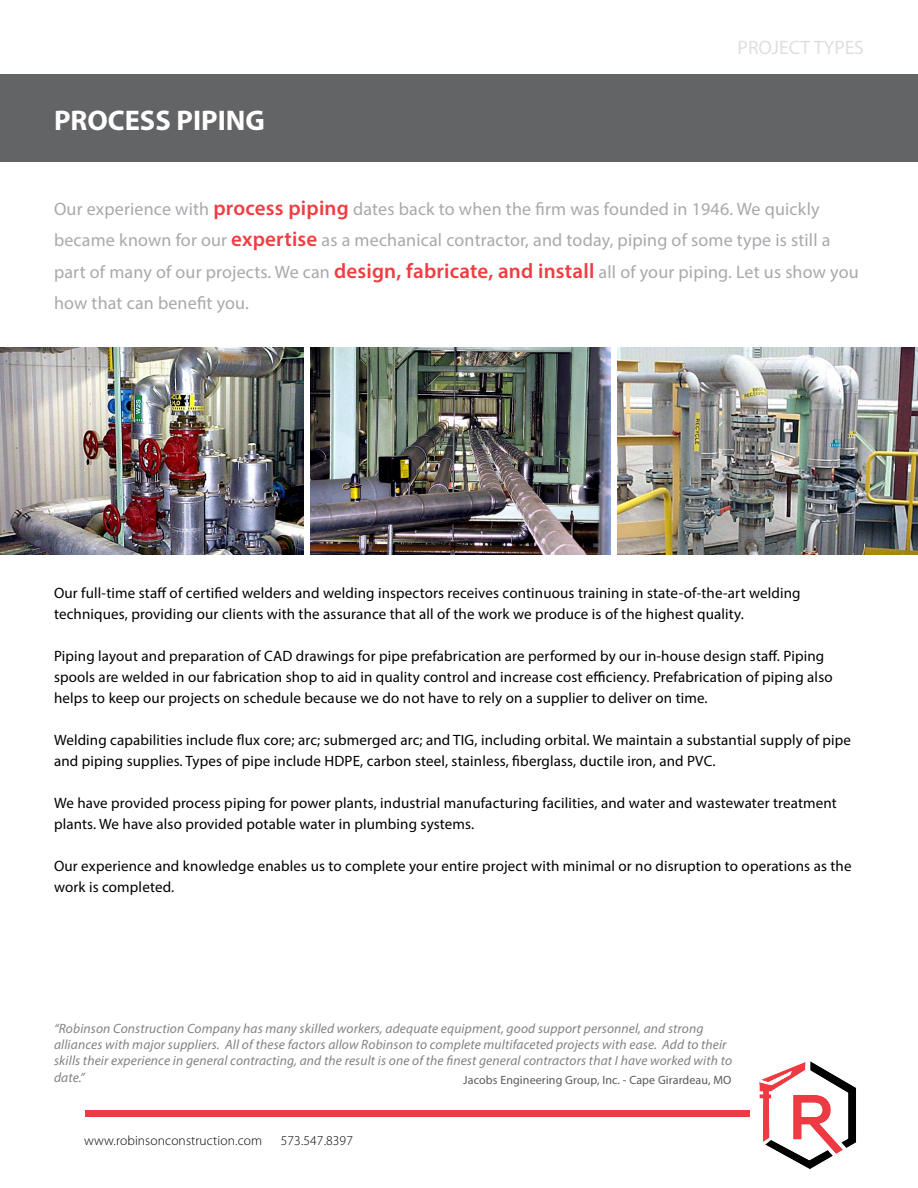
<style>
.page{position:relative;width:918px;height:1188px;background:#fff}
.page>*{position:absolute;margin:0;border:0;box-sizing:border-box;transform-origin:0 0}
.t1{font:700 28.5px "Myriad Pro";color:#fff}
.t2{font:19.5px "Myriad Pro";color:#dedfe0}
.t3{font:18px/31.5px "Myriad Pro";letter-spacing:.01em;color:#a7a9ac}
.t4{font:15px/21px "Myriad Pro";letter-spacing:.01em;color:#000}
.t5{font:italic 13.5px/16.2px "Myriad Pro";letter-spacing:.01em;color:#808285}
.t6{font:300 13.5px "Myriad Pro";letter-spacing:.01em;color:#000}
.t7{font:12px "Myriad Pro";letter-spacing:.01em;color:#58595b}
.s1{font-weight:600;font-size:21px;color:#ef3e42}
</style>
<div class="page">
<img style="left:759px;top:1061px;width:97px;height:108px">
<div style="left:85px;top:1111px;width:664px;height:6px;background:#ee3a43"></div>
<div style="left:0;top:74px;width:918px;height:88px;background:#636466"></div>
<img style="left:617px;top:348px;width:301px;height:207px">
<img style="left:311px;top:348px;width:300px;height:207px">
<img style="left:0;top:348px;width:303px;height:207px">
<h1 class="t1" style="left:54px;top:102px;width:212px">PROCESS PIPING</h1>
<h2 class="t2" style="left:738px;top:35px;width:128px">PROJECT TYPES</h2>
<p class="t3" style="left:54px;top:193px;width:806px">Our experience with <span class="s1">process piping</span> dates back to when the firm was founded in 1946. We quickly became known for our <span class="s1">expertise</span> as a mechanical contractor, and today, piping of some type is still a part of many of our projects. We can <span class="s1">design, fabricate, and install</span> all of your piping. Let us show you how that can benefit you.</p>
<p class="t4" style="left:54px;top:582px;width:748px">Our full-time staff of certified welders and welding inspectors receives continuous training in state-of-the-art welding techniques, providing our clients with the assurance that all of the work we produce is of the highest quality.</p>
<p class="t4" style="left:54px;top:645px;width:780px">Piping layout and preparation of CAD drawings for pipe prefabrication are performed by our in-house design staff. Piping spools are welded in our fabrication shop to aid in quality control and increase cost efficiency. Prefabrication of piping also helps to keep our projects on schedule because we do not have to rely on a supplier to deliver on time.</p>
<p class="t4" style="left:54px;top:729px;width:799px">Welding capabilities include flux core; arc; submerged arc; and TIG, including orbital. We maintain a substantial supply of pipe and piping supplies. Types of pipe include HDPE, carbon steel, stainless, fiberglass, ductile iron, and PVC.</p>
<p class="t4" style="left:54px;top:792px;width:784px">We have provided process piping for power plants, industrial manufacturing facilities, and water and wastewater treatment plants. We have also provided potable water in plumbing systems.</p>
<p class="t4" style="left:54px;top:855px;width:799px">Our experience and knowledge enables us to complete your entire project with minimal or no disruption to operations as the work is completed.</p>
<p class="t5" style="left:54px;top:1020px;width:680px">“Robinson Construction Company has many skilled workers, adequate equipment, good support personnel, and strong alliances with major suppliers. All of these factors allow Robinson to complete multifaceted projects with ease. Add to their skills their experience in general contracting, and the result is one of the finest general contractors that I have worked with to date.”</p>
<p class="t7" style="left:463px;top:1072px;width:270px">Jacobs Engineering Group, Inc. - Cape Girardeau, MO</p>
<p class="t6" style="left:84px;top:1132px;width:179px">www.robinsonconstruction.com</p>
<p class="t6" style="left:281px;top:1132px;width:74px">573.547.8397</p>
</div>
